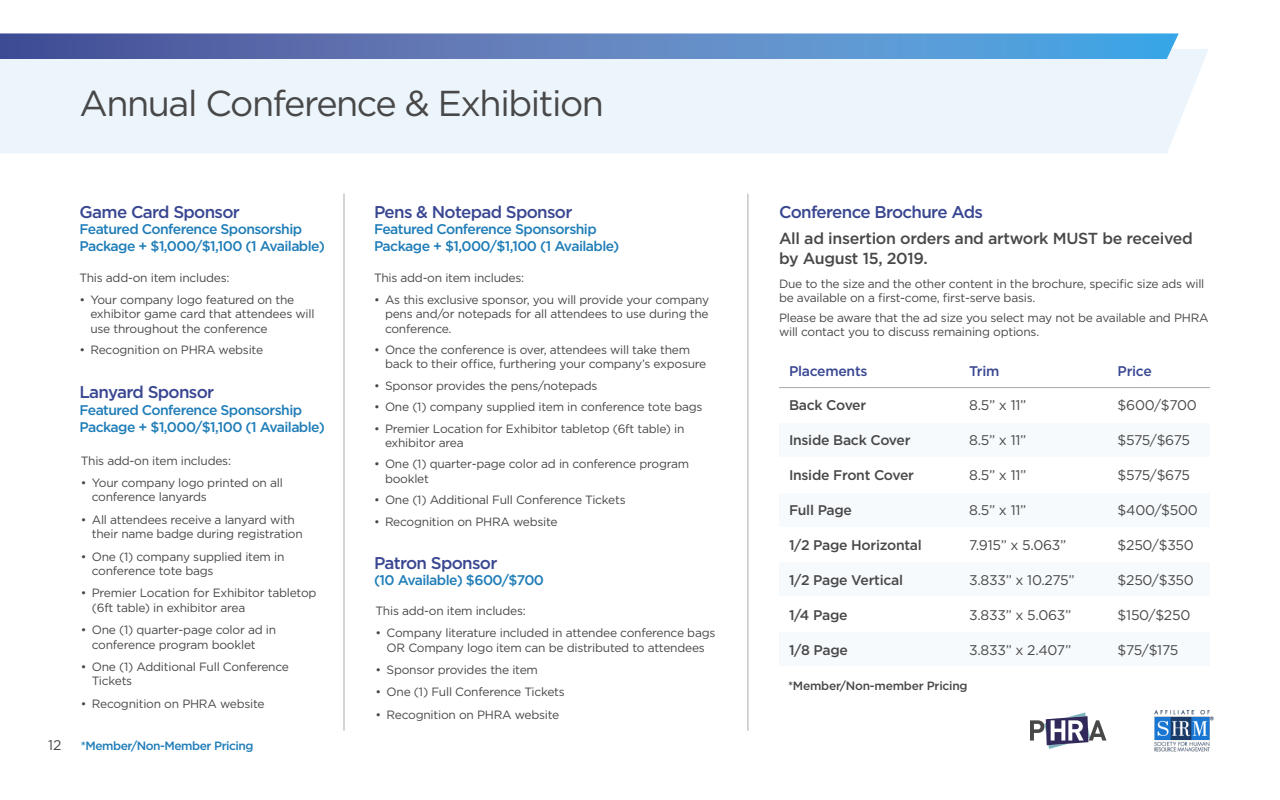
<style>
.page{position:relative;width:1280px;height:800px;background:#fff}
.page>*{position:absolute;margin:0;border:0;box-sizing:border-box;transform-origin:0 0}
.t1{font:36px "Gotham";letter-spacing:-.04em;color:#484848}
.t2{font:500 17px "Gotham";letter-spacing:-.04em;color:#394792}
.t3{font:500 16px/19.2px "Gotham";letter-spacing:-.02em;color:#484848}
.t4{font:500 14px/16.8px "Gotham";letter-spacing:-.04em;color:#1f7db8}
.t5{font:14px "Gotham";letter-spacing:-.02em;color:#484848}
.t6{font:500 14px "Gotham";letter-spacing:-.02em;color:#484848}
.t7{font:500 14px "Gotham";letter-spacing:-.02em;color:#394792}
.t8{font:12px/14.4px "Gotham";letter-spacing:-.02em;color:#484848}
.t9{font:500 12px "Gotham";letter-spacing:-.02em;color:#484848}
.t10{font:500 12px "Gotham";letter-spacing:-.04em;color:#1f7db8}
</style>
<div class="page">
<div style="left:0;top:49px;width:1209px;height:104px;background:#edf5fc"></div>
<svg style="left:0;top:33px;width:1179px;height:26px;background:#5b83c0"></svg>
<div style="left:779px;top:423px;width:431px;height:34px;background:#f6fafd"></div>
<div style="left:779px;top:493px;width:431px;height:34px;background:#f6fafd"></div>
<div style="left:779px;top:562px;width:431px;height:34px;background:#f6fafd"></div>
<div style="left:779px;top:632px;width:431px;height:34px;background:#f6fafd"></div>
<hr style="left:344px;top:194px;width:1px;height:536px;background:#aaa">
<hr style="left:748px;top:194px;width:1px;height:536px;background:#aaa">
<hr style="left:779px;top:387px;width:431px;height:1px;background:#aaa">
<svg style="left:1030px;top:712px;width:76px;height:37px"></svg>
<img style="left:1154px;top:710px;width:60px;height:42px">
<h1 class="t1" style="left:79px;top:80px;width:526px">Annual Conference &amp; Exhibition</h1>
<p class="t5" style="left:48px;top:736px;width:15px">12</p>
<h2 class="t2" style="left:79px;top:200px;width:162px">Game Card Sponsor</h2>
<p class="t4" style="left:79px;top:221px;width:247px">Featured Conference Sponsorship<br>Package + $1,000/$1,100 (1 Available)</p>
<p class="t8" style="left:79px;top:271px;width:152px">This add-on item includes:</p>
<p class="t8" style="left:90px;top:292px;width:226px;text-indent:-11px">• Your company logo featured on the exhibitor game card that attendees will use throughout the conference</p>
<p class="t8" style="left:79px;top:342px;width:185px">• Recognition on PHRA website</p>
<h2 class="t2" style="left:79px;top:381px;width:136px">Lanyard Sponsor</h2>
<p class="t4" style="left:79px;top:402px;width:247px">Featured Conference Sponsorship<br>Package + $1,000/$1,100 (1 Available)</p>
<p class="t8" style="left:81px;top:453px;width:152px">This add-on item includes:</p>
<p class="t8" style="left:92px;top:475px;width:193px;text-indent:-11px">• Your company logo printed on all conference lanyards</p>
<p class="t8" style="left:92px;top:512px;width:213px;text-indent:-11px">• All attendees receive a lanyard with their name badge during registration</p>
<p class="t8" style="left:92px;top:549px;width:194px;text-indent:-11px">• One (1) company supplied item in conference tote bags</p>
<p class="t8" style="left:92px;top:586px;width:226px;text-indent:-11px">• Premier Location for Exhibitor tabletop (6ft table) in exhibitor area</p>
<p class="t8" style="left:92px;top:623px;width:186px;text-indent:-11px">• One (1) quarter-page color ad in conference program booklet</p>
<p class="t8" style="left:92px;top:659px;width:199px;text-indent:-11px">• One (1) Additional Full Conference<br>Tickets</p>
<p class="t8" style="left:81px;top:696px;width:185px">• Recognition on PHRA website</p>
<p class="t10" style="left:81px;top:738px;width:174px">*Member/Non-Member Pricing</p>
<h2 class="t2" style="left:374px;top:200px;width:200px">Pens &amp; Notepad Sponsor</h2>
<p class="t4" style="left:374px;top:221px;width:247px">Featured Conference Sponsorship<br>Package + $1,000/$1,100 (1 Available)</p>
<p class="t8" style="left:374px;top:271px;width:152px">This add-on item includes:</p>
<p class="t8" style="left:385px;top:292px;width:326px;text-align:justify;text-indent:-11px">• As this exclusive sponsor, you will provide your company pens and/or notepads for all attendees to use during the conference.</p>
<p class="t8" style="left:385px;top:342px;width:323px;text-indent:-11px">• Once the conference is over, attendees will take them back to their office, furthering your company’s exposure</p>
<p class="t8" style="left:374px;top:378px;width:225px">• Sponsor provides the pens/notepads</p>
<p class="t8" style="left:374px;top:399px;width:330px">• One (1) company supplied item in conference tote bags</p>
<p class="t8" style="left:385px;top:421px;width:301px;text-indent:-11px">• Premier Location for Exhibitor tabletop (6ft table) in exhibitor area</p>
<p class="t8" style="left:385px;top:457px;width:306px;text-indent:-11px">• One (1) quarter-page color ad in conference program booklet</p>
<p class="t8" style="left:374px;top:492px;width:253px">• One (1) Additional Full Conference Tickets</p>
<p class="t8" style="left:374px;top:514px;width:185px">• Recognition on PHRA website</p>
<h2 class="t2" style="left:374px;top:551px;width:125px">Patron Sponsor</h2>
<p class="t4" style="left:374px;top:572px;width:172px">(10 Available) $600/$700</p>
<p class="t8" style="left:376px;top:603px;width:152px">This add-on item includes:</p>
<p class="t8" style="left:376px;top:626px;width:341px;text-align:center">• Company literature included in attendee conference bags<br>OR Company logo item can be distributed to attendees</p>
<p class="t8" style="left:376px;top:662px;width:164px">• Sponsor provides the item</p>
<p class="t8" style="left:376px;top:685px;width:191px">• One (1) Full Conference Tickets</p>
<p class="t8" style="left:376px;top:707px;width:185px">• Recognition on PHRA website</p>
<h2 class="t2" style="left:779px;top:200px;width:205px">Conference Brochure Ads</h2>
<h3 class="t3" style="left:779px;top:229px;width:415px">All ad insertion orders and artwork MUST be received by August 15, 2019.</h3>
<p class="t8" style="left:779px;top:276px;width:427px">Due to the size and the other content in the brochure, specific size ads will be available on a first-come, first-serve basis.</p>
<p class="t8" style="left:779px;top:310px;width:431px">Please be aware that the ad size you select may not be available and PHRA will contact you to discuss remaining options.</p>
<p class="t7" style="left:789px;top:361px;width:80px">Placements</p>
<p class="t7" style="left:969px;top:361px;width:32px">Trim</p>
<p class="t6" style="left:789px;top:396px;width:79px">Back Cover</p>
<p class="t6" style="left:789px;top:431px;width:123px">Inside Back Cover</p>
<p class="t6" style="left:789px;top:466px;width:127px">Inside Front Cover</p>
<p class="t6" style="left:789px;top:501px;width:65px">Full Page</p>
<p class="t6" style="left:789px;top:536px;width:134px">1/2 Page Horizontal</p>
<p class="t6" style="left:789px;top:571px;width:116px">1/2 Page Vertical</p>
<p class="t6" style="left:789px;top:606px;width:60px">1/4 Page</p>
<p class="t6" style="left:789px;top:641px;width:60px">1/8 Page</p>
<p class="t5" style="left:969px;top:396px;width:59px">8.5” x 11”</p>
<p class="t5" style="left:969px;top:431px;width:59px">8.5” x 11”</p>
<p class="t5" style="left:969px;top:466px;width:59px">8.5” x 11”</p>
<p class="t5" style="left:969px;top:501px;width:59px">8.5” x 11”</p>
<p class="t5" style="left:969px;top:536px;width:99px">7.915” x 5.063”</p>
<p class="t5" style="left:969px;top:571px;width:107px">3.833” x 10.275”</p>
<p class="t5" style="left:969px;top:606px;width:104px">3.833” x 5.063”</p>
<p class="t5" style="left:969px;top:641px;width:104px">3.833” x 2.407”</p>
<p class="t9" style="left:788px;top:678px;width:181px">*Member/Non-member Pricing</p>
<p class="t7" style="left:1118px;top:361px;width:36px">Price</p>
<p class="t5" style="left:1118px;top:396px;width:81px">$600/$700</p>
<p class="t5" style="left:1118px;top:431px;width:74px">$575/$675</p>
<p class="t5" style="left:1118px;top:466px;width:74px">$575/$675</p>
<p class="t5" style="left:1118px;top:501px;width:82px">$400/$500</p>
<p class="t5" style="left:1118px;top:536px;width:78px">$250/$350</p>
<p class="t5" style="left:1118px;top:571px;width:78px">$250/$350</p>
<p class="t5" style="left:1118px;top:606px;width:74px">$150/$250</p>
<p class="t5" style="left:1118px;top:641px;width:62px">$75/$175</p>
</div>
